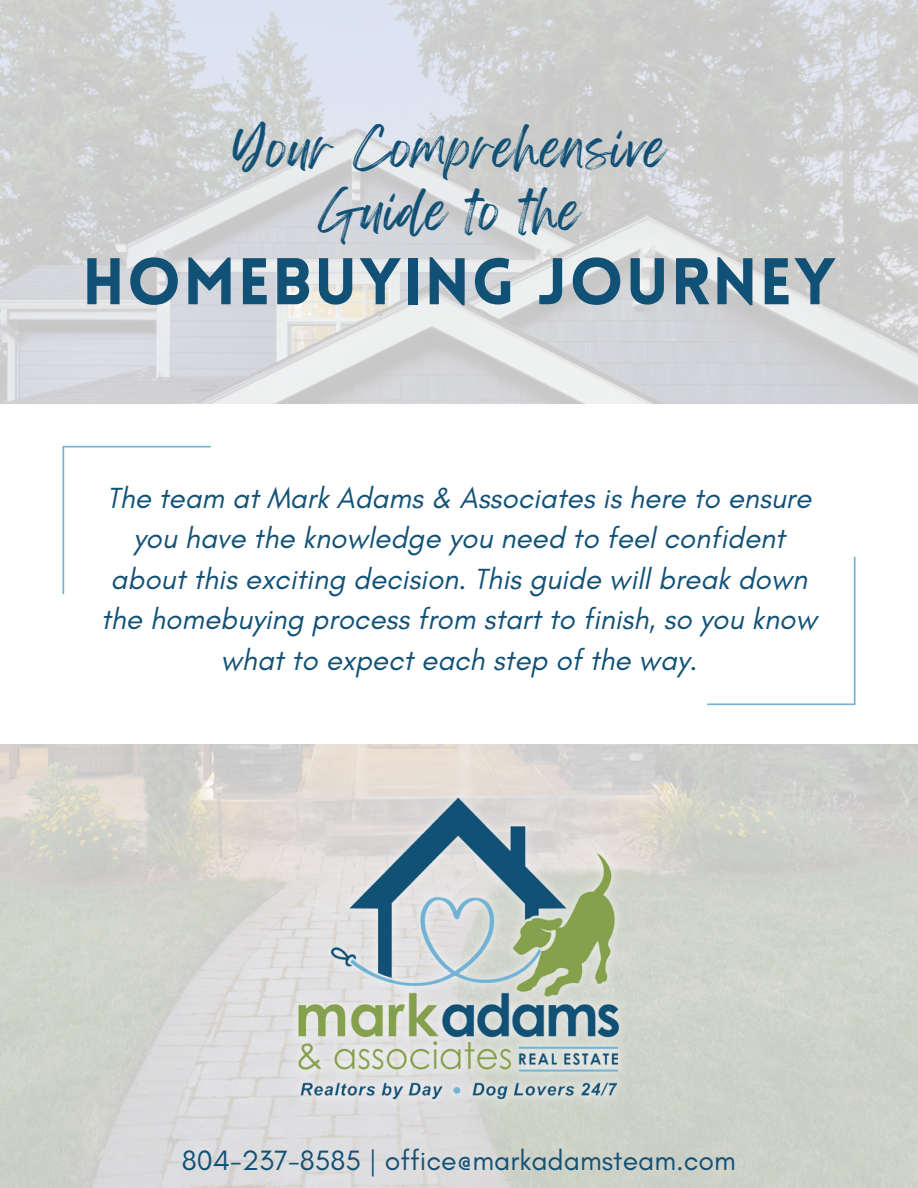
<style>
.page{position:relative;width:918px;height:1188px;background:#fff}
.page>*{position:absolute;margin:0;border:0;box-sizing:border-box;transform-origin:0 0}
.t1{font:900 64.5px "Lovelo";letter-spacing:.03em;color:#125176}
.t2{font:45.75px "Feeling Passionate";letter-spacing:.03em;color:#125176}
.t3{font:italic 29.55px/40.5px "Glacial Indifference";color:#125176;text-align:center}
.t4{font:28.5px "Glacial Indifference";color:#125176}
</style>
<div class="page">
<img style="left:0;top:0;width:918px;height:1188px">
<img style="left:264px;top:772px;width:390px;height:352px">
<div style="left:0;top:404px;width:918px;height:340px;background:#fff"></div>
<svg style="left:62px;top:446px;width:149px;height:148px"></svg>
<svg style="left:707px;top:557px;width:149px;height:148px"></svg>
<p class="t2" style="left:232px;top:111px;width:435px">Your Comprehensive</p>
<p class="t2" style="left:318px;top:174px;width:263px">Guide to the</p>
<p class="t1" style="left:82px;top:256px;width:755px">HOMEBUYING JOURNEY</p>
<p class="t3" style="left:101px;top:477px;width:717px">The team at Mark Adams &amp; Associates is here to ensure you have the knowledge you need to feel confident about this exciting decision. This guide will break down the homebuying process from start to finish, so you know what to expect each step of the way.</p>
<p class="t4" style="left:182px;top:1143px;width:556px">804-237-8585 | office@markadamsteam.com</p>
</div>
